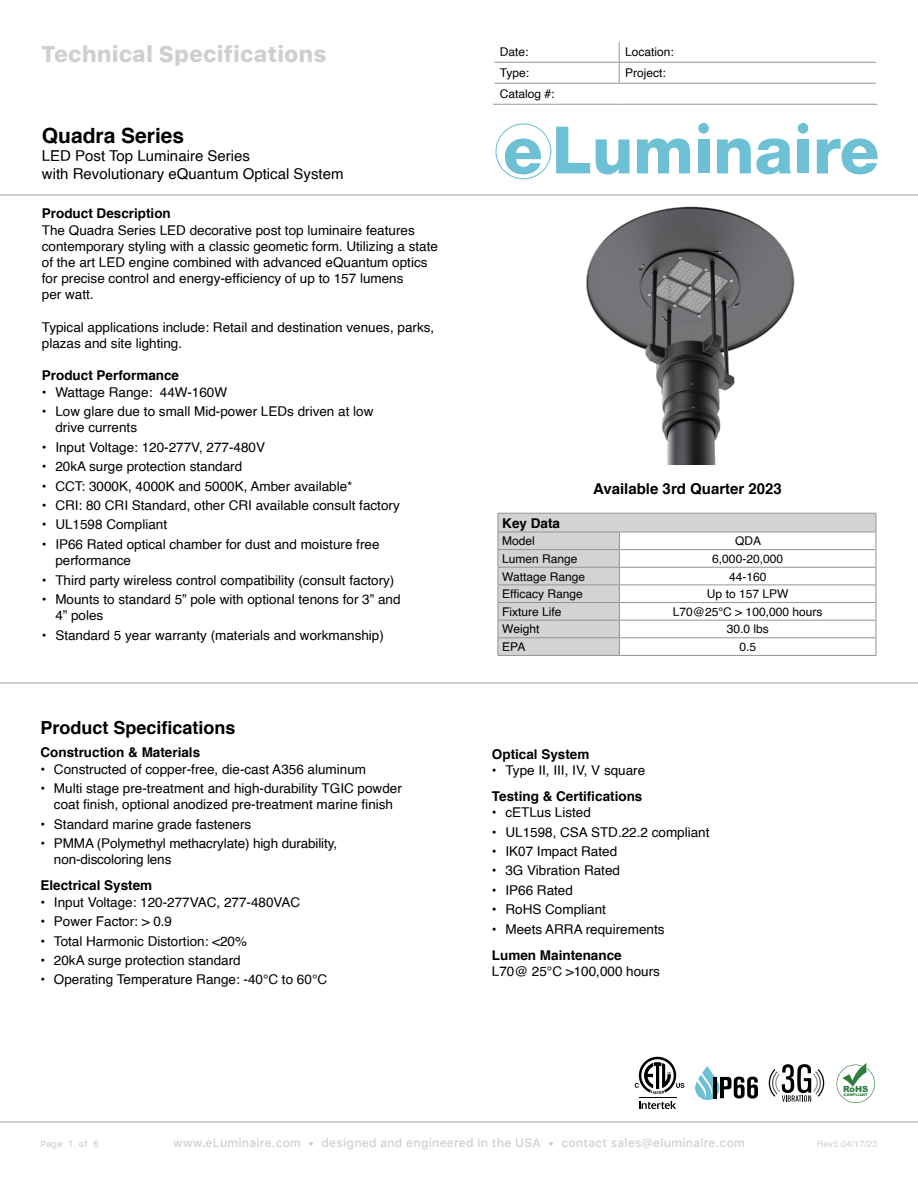
<style>
.page{position:relative;width:918px;height:1188px;background:#fff}
.page>*{position:absolute;margin:0;border:0;box-sizing:border-box;transform-origin:0 0}
.t1{font:800 22.5px "SFUI Text";color:#cfcfcf}
.t2{font:700 21px "Helvetica";color:#000}
.t3{font:700 18px "Helvetica";color:#000}
.t4{font:15px/18px "Helvetica";color:#000}
.t5{font:700 15px "Helvetica";color:#000}
.t6{font:13.5px/16.2px "Helvetica";color:#000}
.t7{font:700 13.5px "Helvetica";color:#000}
.t8{font:12px "Helvetica";color:#000}
.t9{font:500 12px "SFUI Text";letter-spacing:.02em;color:#cfcfcf}
.t10{font:9px "Helvetica";letter-spacing:.02em;color:#cfcfcf}
.t11{font:500 9px "SFUI Text";letter-spacing:.02em;color:#cfcfcf}
.t12{font:900 8.55px "Arial";color:#307e3e}
.t13{font:900 3.6px "Arial";color:#307e3e}
</style>
<div class="page">
<hr style="left:0;top:195px;width:918px;height:1px;background:#cfcfcf">
<hr style="left:0;top:682px;width:918px;height:2px;background:#cfcfcf">
<svg style="left:836px;top:1063px;width:39px;height:40px"></svg>
<svg style="left:639px;top:1101px;width:37px;height:8px"></svg>
<hr style="left:639px;top:1097px;width:37px;height:1px;background:#000">
<svg style="left:635px;top:1057px;width:49px;height:37px"></svg>
<svg style="left:769px;top:1064px;width:55px;height:38px"></svg>
<img style="left:586px;top:206px;width:209px;height:258px">
<svg style="left:505px;top:138px;width:37px;height:36px"></svg>
<div style="left:495px;top:123px;width:56px;height:56px;border:1px solid #6ec0d5;border-radius:50%"></div>
<svg style="left:556px;top:127px;width:34px;height:46px"></svg>
<svg style="left:596px;top:139px;width:33px;height:35px"></svg>
<svg style="left:637px;top:138px;width:53px;height:35px"></svg>
<div style="left:698px;top:139px;width:11px;height:34px;background:#6ec0d5"></div>
<svg style="left:717px;top:138px;width:74px;height:36px"></svg>
<div style="left:797px;top:139px;width:12px;height:34px;background:#6ec0d5"></div>
<svg style="left:817px;top:138px;width:61px;height:36px"></svg>
<div style="left:797px;top:122px;width:12px;height:12px;background:#6ec0d5;border-radius:50%"></div>
<div style="left:797px;top:122px;width:12px;height:12px;border:1px solid #fff;border-radius:50%"></div>
<div style="left:698px;top:122px;width:11px;height:12px;background:#6ec0d5;border-radius:50%"></div>
<div style="left:698px;top:122px;width:12px;height:12px;border:1px solid #fff;border-radius:50%"></div>
<hr style="left:495px;top:62px;width:124px;height:1px;background:#939598">
<hr style="left:619px;top:62px;width:257px;height:1px;background:#939598">
<svg style="left:619px;top:42px;width:1px;height:41px"></svg>
<hr style="left:495px;top:83px;width:124px;height:1px;background:#939598">
<hr style="left:619px;top:83px;width:257px;height:1px;background:#939598">
<hr style="left:493px;top:104px;width:126px;height:1px;background:#939598">
<hr style="left:619px;top:104px;width:259px;height:1px;background:#939598">
<svg style="left:499px;top:514px;width:377px;height:141px"></svg>
<hr style="left:498px;top:513px;width:121px;height:1px;background:#939598">
<hr style="left:619px;top:513px;width:257px;height:1px;background:#939598">
<hr style="left:498px;top:532px;width:121px;height:1px;background:#939598">
<hr style="left:619px;top:532px;width:257px;height:1px;background:#939598">
<hr style="left:498px;top:549px;width:121px;height:1px;background:#939598">
<hr style="left:619px;top:549px;width:257px;height:1px;background:#939598">
<hr style="left:498px;top:567px;width:121px;height:1px;background:#939598">
<hr style="left:619px;top:567px;width:257px;height:1px;background:#939598">
<hr style="left:498px;top:585px;width:121px;height:1px;background:#939598">
<hr style="left:619px;top:585px;width:257px;height:1px;background:#939598">
<hr style="left:498px;top:602px;width:121px;height:1px;background:#939598">
<hr style="left:619px;top:602px;width:257px;height:1px;background:#939598">
<hr style="left:498px;top:620px;width:121px;height:1px;background:#939598">
<hr style="left:619px;top:620px;width:257px;height:1px;background:#939598">
<hr style="left:498px;top:637px;width:121px;height:1px;background:#939598">
<svg style="left:498px;top:514px;width:1px;height:141px"></svg>
<hr style="left:619px;top:637px;width:257px;height:1px;background:#939598">
<svg style="left:619px;top:532px;width:1px;height:123px"></svg>
<svg style="left:876px;top:514px;width:1px;height:141px"></svg>
<hr style="left:498px;top:655px;width:121px;height:1px;background:#939598">
<hr style="left:619px;top:655px;width:257px;height:1px;background:#939598">
<hr style="left:0;top:1121px;width:918px;height:1px;background:#cfcfcf">
<svg style="left:695px;top:1066px;width:63px;height:34px"></svg>
<h1 class="t1" style="left:41px;top:37px;width:287px">Technical Specifications</h1>
<h2 class="t2" style="left:42px;top:119px;width:144px">Quadra Series</h2>
<p class="t4" style="left:42px;top:148px;width:303px">LED Post Top Luminaire Series<br>with Revolutionary eQuantum Optical System</p>
<p class="t7" style="left:42px;top:203px;width:131px">Product Description</p>
<p class="t6" style="left:42px;top:222px;width:398px">The Quadra Series LED decorative post top luminaire features contemporary styling with a classic geometic form. Utilizing a state of the art LED engine combined with advanced eQuantum optics for precise control and energy-efficiency of up to 157 lumens<br>per watt.</p>
<p class="t6" style="left:42px;top:319px;width:394px">Typical applications include: Retail and destination venues, parks, plazas and site lighting.</p>
<p class="t7" style="left:42px;top:365px;width:139px">Product Performance</p>
<p class="t6" style="left:42px;top:384px;width:187px">• Wattage Range: 44W-160W</p>
<p class="t6" style="left:55px;top:404px;width:320px;text-indent:-14px">• Low glare due to small Mid-power LEDs driven at low drive currents</p>
<p class="t6" style="left:42px;top:439px;width:225px">• Input Voltage: 120-277V, 277-480V</p>
<p class="t6" style="left:42px;top:459px;width:202px">• 20kA surge protection standard</p>
<p class="t6" style="left:42px;top:478px;width:312px">• CCT: 3000K, 4000K and 5000K, Amber available*</p>
<p class="t6" style="left:42px;top:498px;width:359px">• CRI: 80 CRI Standard, other CRI available consult factory</p>
<p class="t6" style="left:42px;top:517px;width:127px">• UL1598 Compliant</p>
<p class="t6" style="left:55px;top:536px;width:326px;text-indent:-14px">• IP66 Rated optical chamber for dust and moisture free performance</p>
<p class="t6" style="left:42px;top:572px;width:354px">• Third party wireless control compatibility (consult factory)</p>
<p class="t6" style="left:55px;top:592px;width:347px;text-indent:-14px">• Mounts to standard 5” pole with optional tenons for 3” and<br>4” poles</p>
<p class="t6" style="left:42px;top:627px;width:344px">• Standard 5 year warranty (materials and workmanship)</p>
<h3 class="t3" style="left:40px;top:714px;width:197px">Product Specifications</h3>
<p class="t7" style="left:40px;top:742px;width:161px">Construction &amp; Materials</p>
<p class="t6" style="left:40px;top:761px;width:327px">• Constructed of copper-free, die-cast A356 aluminum</p>
<p class="t6" style="left:40px;top:781px;width:363px;text-align:center">• Multi stage pre-treatment and high-durability TGIC powder coat finish, optional anodized pre-treatment marine finish</p>
<p class="t6" style="left:40px;top:816px;width:212px">• Standard marine grade fasteners</p>
<p class="t6" style="left:54px;top:836px;width:285px;text-indent:-14px">• PMMA (Polymethyl methacrylate) high durability, non-discoloring lens</p>
<p class="t7" style="left:40px;top:875px;width:113px">Electrical System</p>
<p class="t6" style="left:40px;top:894px;width:261px">• Input Voltage: 120-277VAC, 277-480VAC</p>
<p class="t6" style="left:40px;top:914px;width:133px">• Power Factor: &gt; 0.9</p>
<p class="t6" style="left:40px;top:933px;width:208px">• Total Harmonic Distortion: &lt;20%</p>
<p class="t6" style="left:40px;top:953px;width:202px">• 20kA surge protection standard</p>
<p class="t6" style="left:40px;top:972px;width:288px">• Operating Temperature Range: -40°C to 60°C</p>
<p class="t8" style="left:500px;top:43px;width:30px">Date:</p>
<p class="t8" style="left:625px;top:43px;width:50px">Location:</p>
<p class="t8" style="left:500px;top:64px;width:31px">Type:</p>
<p class="t8" style="left:625px;top:64px;width:42px">Project:</p>
<p class="t8" style="left:500px;top:85px;width:56px">Catalog #:</p>
<p class="t5" style="left:593px;top:477px;width:190px">Available 3rd Quarter 2023</p>
<p class="t7" style="left:502px;top:512px;width:59px">Key Data</p>
<p class="t8" style="left:502px;top:532px;width:34px">Model</p>
<p class="t8" style="left:735px;top:532px;width:28px">QDA</p>
<p class="t8" style="left:502px;top:549px;width:77px">Lumen Range</p>
<p class="t8" style="left:712px;top:549px;width:72px">6,000-20,000</p>
<p class="t8" style="left:502px;top:567px;width:84px">Wattage Range</p>
<p class="t8" style="left:729px;top:567px;width:39px">44-160</p>
<p class="t8" style="left:502px;top:585px;width:82px">Efficacy Range</p>
<p class="t8" style="left:707px;top:585px;width:83px">Up to 157 LPW</p>
<p class="t8" style="left:502px;top:602px;width:61px">Fixture Life</p>
<p class="t8" style="left:673px;top:602px;width:151px">L70@25°C &gt; 100,000 hours</p>
<p class="t8" style="left:502px;top:620px;width:39px">Weight</p>
<p class="t8" style="left:727px;top:620px;width:44px">30.0 lbs</p>
<p class="t8" style="left:502px;top:638px;width:25px">EPA</p>
<p class="t8" style="left:739px;top:638px;width:18px">0.5</p>
<p class="t7" style="left:492px;top:743px;width:99px">Optical System</p>
<p class="t6" style="left:492px;top:762px;width:155px">• Type II, III, IV, V square</p>
<p class="t7" style="left:492px;top:785px;width:152px">Testing &amp; Certifications</p>
<p class="t6" style="left:492px;top:805px;width:101px">• cETLus Listed</p>
<p class="t6" style="left:492px;top:824px;width:219px">• UL1598, CSA STD.22.2 compliant</p>
<p class="t6" style="left:492px;top:844px;width:127px">• IK07 Impact Rated</p>
<p class="t6" style="left:492px;top:863px;width:130px">• 3G Vibration Rated</p>
<p class="t6" style="left:492px;top:882px;width:83px">• IP66 Rated</p>
<p class="t6" style="left:492px;top:902px;width:116px">• RoHS Compliant</p>
<p class="t6" style="left:492px;top:921px;width:174px">• Meets ARRA requirements</p>
<p class="t7" style="left:492px;top:944px;width:131px">Lumen Maintenance</p>
<p class="t6" style="left:492px;top:964px;width:170px">L70@ 25°C &gt;100,000 hours</p>
<p class="t12" style="left:843px;top:1083px;width:27px">RoHS</p>
<p class="t13" style="left:844px;top:1093px;width:26px">COMPLIANT</p>
<p class="t11" style="left:69px;top:1137px;width:6px">1</p>
<p class="t11" style="left:93px;top:1137px;width:7px">6</p>
<p class="t9" style="left:173px;top:1134px;width:573px">www.eLuminaire.com • designed and engineered in the USA • contact sales@eluminaire.com</p>
<p class="t11" style="left:41px;top:1137px;width:24px">Page</p>
<p class="t11" style="left:79px;top:1137px;width:10px">of</p>
<p class="t10" style="left:817px;top:1137px;width:62px">Rev5 04/17/23</p>
</div>
